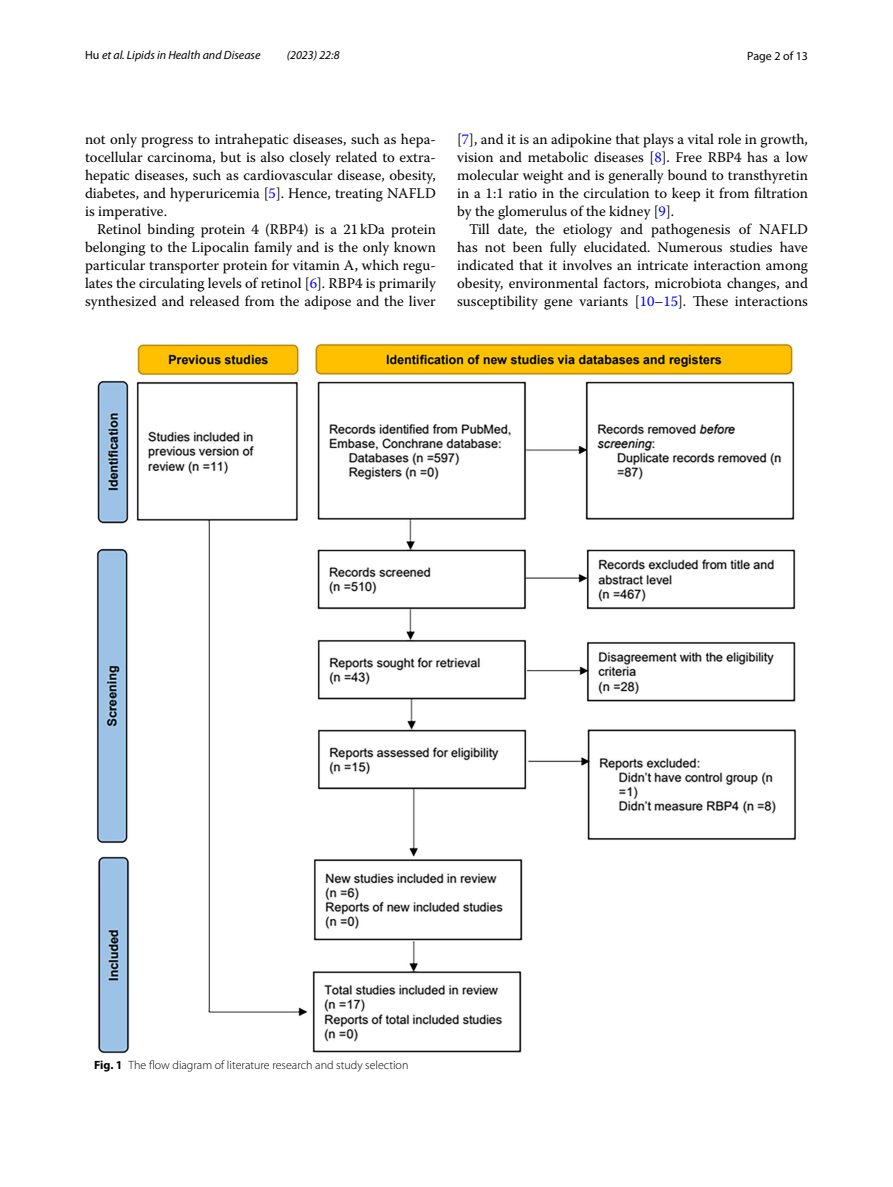
<style>
.page{position:relative;width:893px;height:1187px;background:#fff}
.page>*{position:absolute;margin:0;border:0;box-sizing:border-box;transform-origin:0 0}
.t1{font:14.7px/18px "Warnock Pro";color:#000;text-align:justify}
.t2{font:300 12px "Myriad Pro";color:#000}
.t3{font:italic 12px "Myriad Pro";color:#000}
.t4{font:12px "Myriad Pro";color:#000}
.s1{font-style:normal}
.s2{color:#00f}
.s3{font-weight:700}
</style>
<div class="page">
<img style="left:96px;top:343px;width:700px;height:710px">
<p class="t3" style="left:85px;top:48px;width:177px"><span class="s1">Hu</span> et al. Lipids in Health and Disease</p>
<p class="t3" style="left:287px;top:48px;width:54px">(2023) 22:8</p>
<p class="t4" style="left:747px;top:48px;width:62px">Page 2 of 13</p>
<p class="t1" style="left:85px;top:130px;width:352px">not only progress to intrahepatic diseases, such as hepa&shy;tocellular carcinoma, but is also closely related to extra&shy;hepatic diseases, such as cardiovascular disease, obesity, diabetes, and hyperuricemia [<span class="s2">5</span>]. Hence, treating NAFLD is imperative.</p>
<p class="t1" style="left:85px;top:220px;width:352px;text-indent:12px">Retinol binding protein 4 (RBP4) is a 21kDa protein belonging to the Lipocalin family and is the only known particular transporter protein for vitamin A, which regu&shy;lates the circulating levels of retinol [<span class="s2">6</span>]. RBP4 is primarily synthesized and released from the adipose and the liver</p>
<p class="t1" style="left:457px;top:130px;width:352px">[<span class="s2">7</span>], and it is an adipokine that plays a vital role in growth, vision and metabolic diseases [<span class="s2">8</span>]. Free RBP4 has a low molecular weight and is generally bound to transthyretin in a 1:1 ratio in the circulation to keep it from filtration by the glomerulus of the kidney [<span class="s2">9</span>].</p>
<p class="t1" style="left:457px;top:220px;width:352px;text-indent:12px">Till date, the etiology and pathogenesis of NAFLD has not been fully elucidated. Numerous studies have indicated that it involves an intricate interaction among obesity, environmental factors, microbiota changes, and susceptibility gene variants [<span class="s2">10</span>–<span class="s2">15</span>]. These interactions</p>
<p class="t2" style="left:94px;top:1058px;width:316px"><span class="s3">Fig. 1</span> The flow diagram of literature research and study selection</p>
</div>
